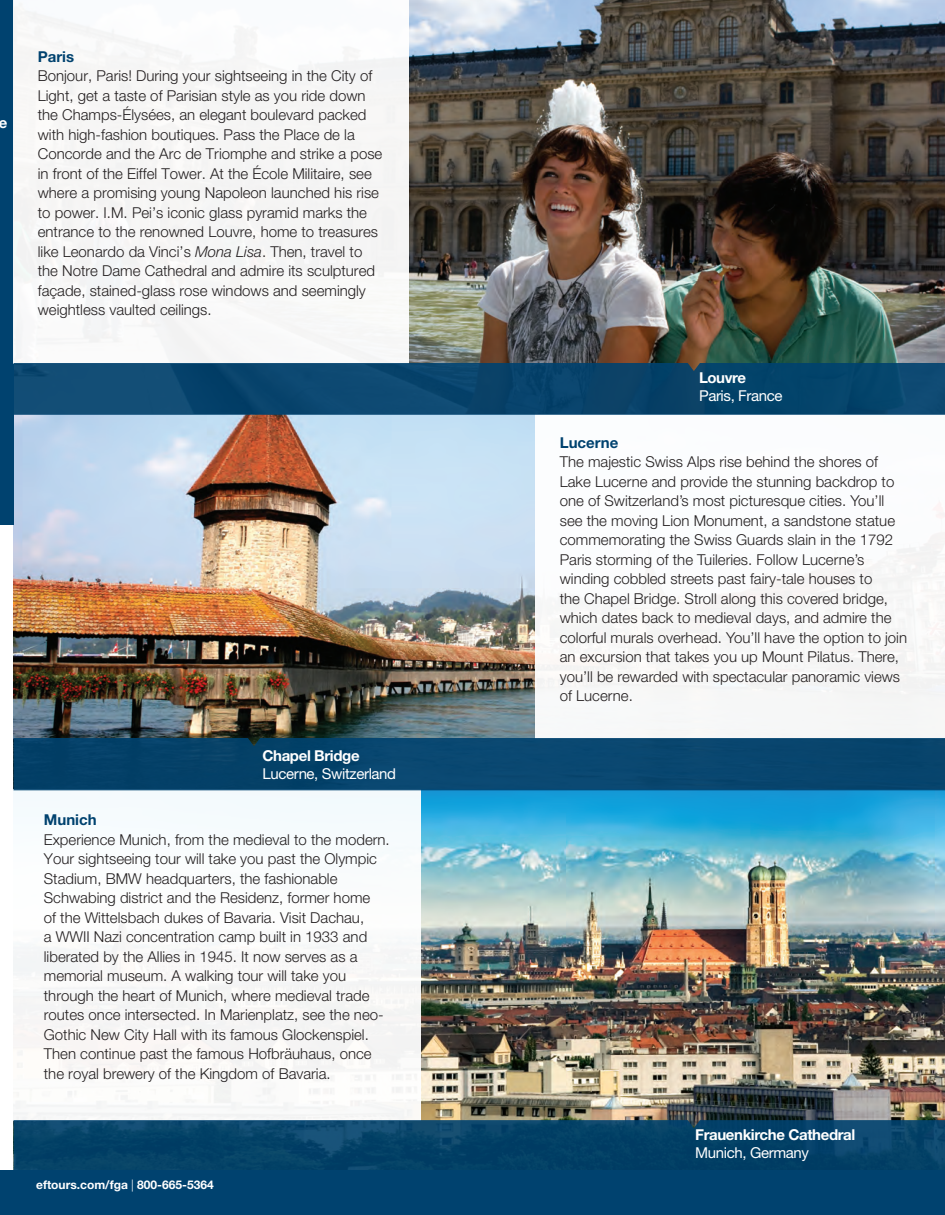
<style>
.page{position:relative;width:945px;height:1215px;background:#fff}
.page>*{position:absolute;margin:0;border:0;box-sizing:border-box;transform-origin:0 0}
.t1{font:300 15px/19.5px "Helvetica Neue LT Std";color:#231f20}
.t2{font:15px "Helvetica Neue LT Std";letter-spacing:-.025em;color:#fff}
.t3{font:700 15px "Helvetica Neue LT Std";letter-spacing:-.025em;color:#fff}
.t4{font:700 15px "Helvetica Neue LT Std";color:#00426f}
.t5{font:700 12px "Helvetica Neue LT Std";color:#fff}
.s1{font-style:italic}
.s2{font-weight:300}
</style>
<div class="page">
<img style="left:14px;top:415px;width:522px;height:323px">
<img style="left:409px;top:0;width:536px;height:363px">
<img style="left:421px;top:790px;width:524px;height:330px">
<div style="left:0;top:0;width:14px;height:524px;background:#00426f"></div>
<div style="left:0;top:1171px;width:945px;height:44px;background:#00426f"></div>
<div style="left:14px;top:0;width:395px;height:364px;background:#f6f6f6"></div>
<svg style="left:14px;top:363px;width:931px;height:52px;background:#0b466e"></svg>
<div style="left:14px;top:789px;width:407px;height:331px;background:#f8fafb"></div>
<svg style="left:14px;top:1120px;width:931px;height:51px;background:#064268"></svg>
<div style="left:14px;top:738px;width:931px;height:52px;background:#08456d"></div>
<p class="t3" style="left:-2px;top:113px;width:10px">e</p>
<p class="t4" style="left:38px;top:47px;width:38px">Paris</p>
<p class="t1" style="left:38px;top:66px;width:346px">Bonjour, Paris! During your sightseeing in the City of Light, get a taste of Parisian style as you ride down the Champs-Élysées, an elegant boulevard packed with high-fashion boutiques. Pass the Place de la Concorde and the Arc de Triomphe and strike a pose in front of the Eiffel Tower. At the École Militaire, see where a promising young Napoleon launched his rise to power. I.M. Pei’s iconic glass pyramid marks the entrance to the renowned Louvre, home to treasures like Leonardo da Vinci’s <span class="s1">Mona Lisa</span>. Then, travel to the Notre Dame Cathedral and admire its sculptured façade, stained-glass rose windows and seemingly weightless vaulted ceilings.</p>
<p class="t3" style="left:263px;top:746px;width:99px">Chapel Bridge</p>
<p class="t2" style="left:263px;top:765px;width:135px">Lucerne, Switzerland</p>
<p class="t4" style="left:44px;top:811px;width:54px">Munich</p>
<p class="t1" style="left:44px;top:829px;width:347px">Experience Munich, from the medieval to the modern.<br>Your sightseeing tour will take you past the Olympic Stadium, BMW headquarters, the fashionable Schwabing district and the Residenz, former home<br>of the Wittelsbach dukes of Bavaria. Visit Dachau,<br>a WWII Nazi concentration camp built in 1933 and liberated by the Allies in 1945. It now serves as a memorial museum. A walking tour will take you through the heart of Munich, where medieval trade routes once intersected. In Marienplatz, see the neo-Gothic New City Hall with its famous Glockenspiel.<br>Then continue past the famous Hofbräuhaus, once the royal brewery of the Kingdom of Bavaria.</p>
<p class="t5" style="left:36px;top:1177px;width:179px">eftours.com/fga <span class="s2">|</span> 800-665-5364</p>
<p class="t3" style="left:699px;top:368px;width:49px">Louvre</p>
<p class="t2" style="left:699px;top:386px;width:85px">Paris, France</p>
<p class="t4" style="left:560px;top:433px;width:60px">Lucerne</p>
<p class="t1" style="left:560px;top:452px;width:349px">The majestic Swiss Alps rise behind the shores of Lake Lucerne and provide the stunning backdrop to one of Switzerland’s most picturesque cities. You’ll see the moving Lion Monument, a sandstone statue commemorating the Swiss Guards slain in the 1792<br>Paris storming of the Tuileries. Follow Lucerne’s winding cobbled streets past fairy-tale houses to<br>the Chapel Bridge. Stroll along this covered bridge, which dates back to medieval days, and admire the colorful murals overhead. You’ll have the option to join an excursion that takes you up Mount Pilatus. There, you’ll be rewarded with spectacular panoramic views of Lucerne.</p>
<p class="t3" style="left:695px;top:1126px;width:162px">Frauenkirche Cathedral</p>
<p class="t2" style="left:695px;top:1144px;width:115px">Munich, Germany</p>
</div>
